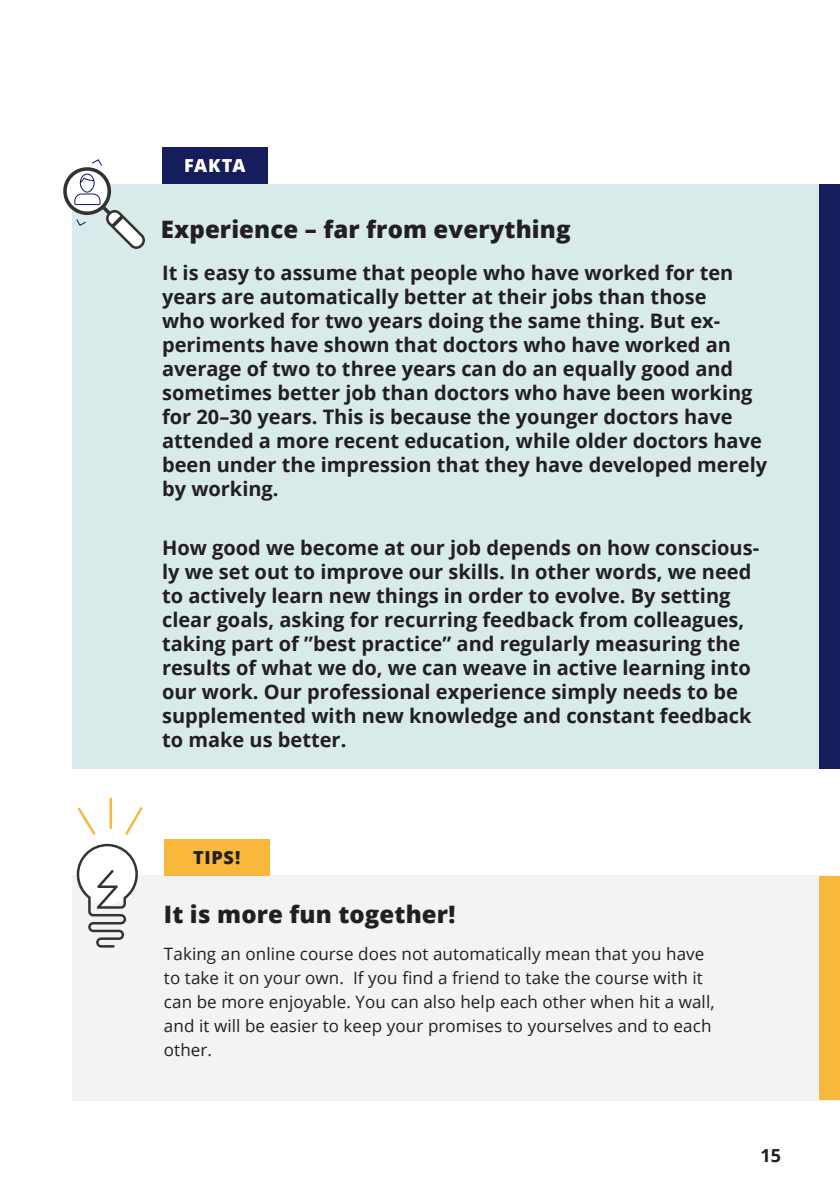
<style>
.page{position:relative;width:840px;height:1191px;background:#fff}
.page>*{position:absolute;margin:0;border:0;box-sizing:border-box;transform-origin:0 0}
.t1{font:800 24px "Open Sans";letter-spacing:.005em;color:#231f20}
.t2{font:700 20px/24px "Open Sans";color:#231f20}
.t3{font:800 18px "Open Sans";color:#231f20}
.t4{font:800 18px "Open Sans";letter-spacing:.035em;color:#fff}
.t5{font:700 18px "Open Sans";color:#231f20}
.t6{font:17px/24px "Open Sans";letter-spacing:.005em;color:#231f20}
</style>
<div class="page">
<div style="left:72px;top:184px;width:767px;height:585px;background:#d8eaea"></div>
<div style="left:72px;top:875px;width:767px;height:225px;background:#f2f3f4"></div>
<div style="left:818px;top:876px;width:21px;height:223px;background:#f7b83c"></div>
<div style="left:164px;top:838px;width:105px;height:37px;background:#f7b83c"></div>
<svg style="left:77px;top:844px;width:61px;height:103px"></svg>
<hr style="left:109px;top:797px;width:3px;height:32px;background:#f7b83c">
<svg style="left:77px;top:807px;width:18px;height:27px"></svg>
<svg style="left:125px;top:807px;width:17px;height:27px"></svg>
<div style="left:818px;top:185px;width:21px;height:584px;background:#161d5d"></div>
<div style="left:162px;top:147px;width:105px;height:36px;background:#161d5d"></div>
<svg style="left:63px;top:159px;width:82px;height:90px"></svg>
<p class="t4" style="left:184px;top:152px;width:63px">FAKTA</p>
<p class="t1" style="left:161px;top:211px;width:411px">Experience – far from everything</p>
<p class="t2" style="left:162px;top:260px;width:606px">It is easy to assume that people who have worked for ten years are automatically better at their jobs than those<br>who worked for two years doing the same thing. But ex&shy;periments have shown that doctors who have worked an average of two to three years can do an equally good and sometimes better job than doctors who have been working for 20–30 years. This is because the younger doctors have attended a more recent education, while older doctors have been under the impression that they have developed merely by working.</p>
<p class="t2" style="left:162px;top:535px;width:598px">How good we become at our job depends on how conscious&shy;ly we set out to improve our skills. In other words, we need to actively learn new things in order to evolve. By setting clear goals, asking for recurring feedback from colleagues, taking part of ”best practice” and regularly measuring the results of what we do, we can weave in active learning into our work. Our professional experience simply needs to be supplemented with new knowledge and constant feedback to make us better.</p>
<p class="t3" style="left:193px;top:844px;width:49px">TIPS!</p>
<p class="t1" style="left:164px;top:896px;width:293px">It is more fun together!</p>
<p class="t6" style="left:164px;top:941px;width:552px">Taking an online course does not automatically mean that you have to take it on your own. If you find a friend to take the course with it can be more enjoyable. You can also help each other when hit a wall, and it will be easier to keep your promises to yourselves and to each other.</p>
<p class="t5" style="left:760px;top:1143px;width:22px">15</p>
</div>
